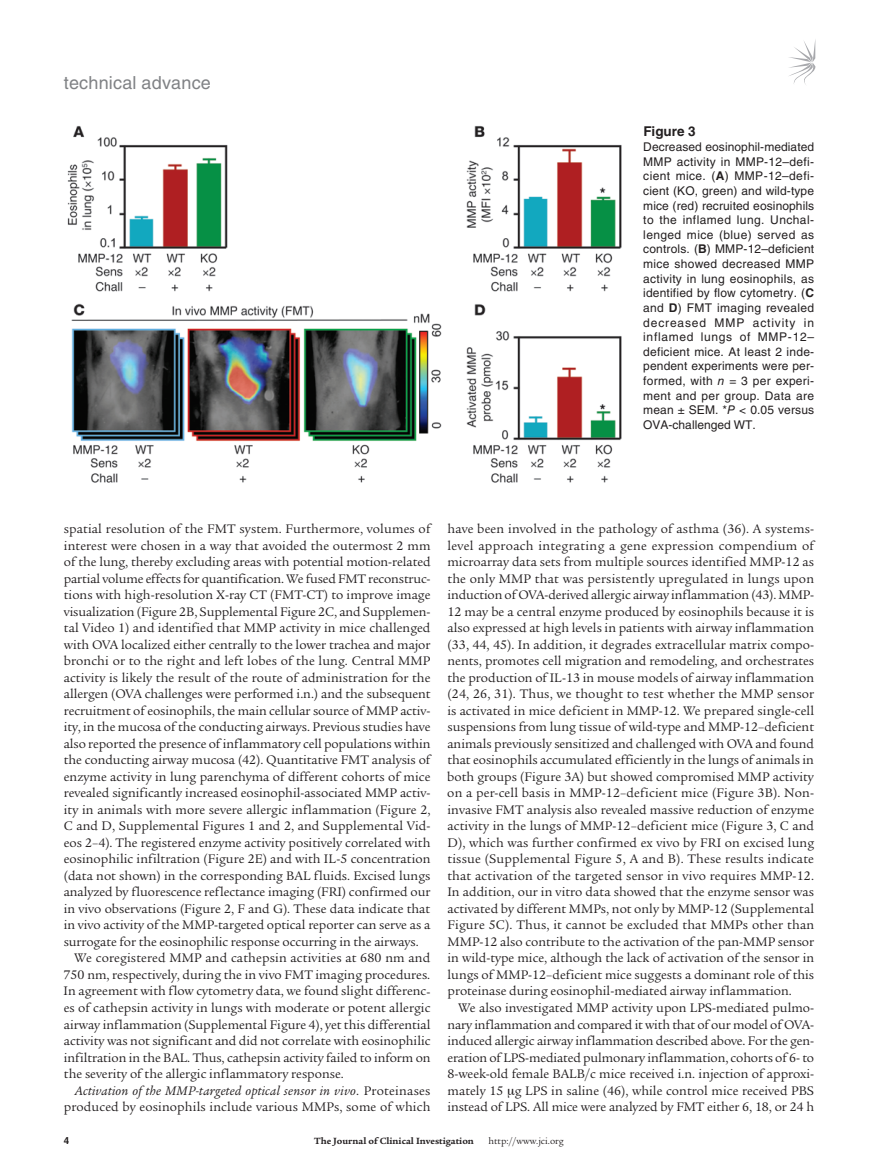
<style>
.page{position:relative;width:878px;height:1174px;background:#fff}
.page>*{position:absolute;margin:0;border:0;box-sizing:border-box;transform-origin:0 0}
.t1{font:18px "Helvetica LT Std";letter-spacing:.01em;color:#808285}
.t2{font:13.5px/16.5px "Legacy Serif Std";color:#231f20;text-align:justify}
.t3{font:italic 13.5px "Legacy Serif Std";letter-spacing:.015em;color:#231f20}
.t4{font:700 13.5px "Helvetica LT Std";color:#231f20}
.t5{font:12px/14.5px "Helvetica LT Std";letter-spacing:.01em;color:#231f20;text-align:justify}
.t6{font:700 9.75px "Legacy Serif Std";color:#231f20}
.t7{font:9.75px "Legacy Serif Std";color:#231f20}
.s1{font-weight:700}
.s2{font-style:italic}
.s3{font-style:normal}
</style>
<div class="page">
<svg style="left:789px;top:41px;width:26px;height:44px"></svg>
<img style="left:67px;top:126px;width:555px;height:357px">
<h1 class="t1" style="left:64px;top:72px;width:149px">technical advance</h1>
<p class="t4" style="left:643px;top:123px;width:53px">Figure 3</p>
<p class="t5" style="left:643px;top:139px;width:172px">Decreased eosinophil-mediated MMP activity in MMP-12–defi&shy;cient mice. (<span class="s1">A</span>) MMP-12–defi&shy;cient (KO, green) and wild-type mice (red) recruited eosinophils to the inflamed lung. Unchal&shy;lenged mice (blue) served as controls. (<span class="s1">B</span>) MMP-12–deficient mice showed decreased MMP activity in lung eosinophils, as identified by flow cytometry. (<span class="s1">C </span>and <span class="s1">D</span>) FMT imaging revealed decreased MMP activity in inflamed lungs of MMP-12– deficient mice. At least 2 inde&shy;pendent experiments were per&shy;formed, with <span class="s2">n</span> = 3 per experi&shy;ment and per group. Data are mean ± SEM. *<span class="s2">P</span> &lt; 0.05 versus OVA-challenged WT.</p>
<p class="t2" style="left:64px;top:521px;width:368px">spatial resolution of the FMT system. Furthermore, volumes of</p>
<p class="t2" style="left:64px;top:537px;width:368px">interest were chosen in a way that avoided the outermost 2 mm</p>
<p class="t2" style="left:64px;top:554px;width:368px">of the lung, thereby excluding areas with potential motion-related</p>
<p class="t2" style="left:64px;top:570px;width:368px">partial volume effects for quantification. We fused FMT reconstruc-</p>
<p class="t2" style="left:64px;top:587px;width:368px">tions with high-resolution X-ray CT (FMT-CT) to improve image</p>
<p class="t2" style="left:64px;top:603px;width:368px">visualization (Figure 2B, Supplemental Figure 2C, and Supplemen-</p>
<p class="t2" style="left:64px;top:620px;width:368px">tal Video 1) and identified that MMP activity in mice challenged</p>
<p class="t2" style="left:64px;top:636px;width:368px">with OVA localized either centrally to the lower trachea and major</p>
<p class="t2" style="left:64px;top:653px;width:368px">bronchi or to the right and left lobes of the lung. Central MMP</p>
<p class="t2" style="left:64px;top:669px;width:368px">activity is likely the result of the route of administration for the</p>
<p class="t2" style="left:64px;top:686px;width:368px">allergen (OVA challenges were performed i.n.) and the subsequent</p>
<p class="t2" style="left:64px;top:702px;width:368px">recruitment of eosinophils, the main cellular source of MMP activ-</p>
<p class="t2" style="left:64px;top:719px;width:368px">ity, in the mucosa of the conducting airways. Previous studies have</p>
<p class="t2" style="left:64px;top:735px;width:368px">also reported the presence of inflammatory cell populations within</p>
<p class="t2" style="left:64px;top:752px;width:368px">the conducting airway mucosa (42). Quantitative FMT analysis of</p>
<p class="t2" style="left:64px;top:768px;width:368px">enzyme activity in lung parenchyma of different cohorts of mice</p>
<p class="t2" style="left:64px;top:785px;width:368px">revealed significantly increased eosinophil-associated MMP activ-</p>
<p class="t2" style="left:64px;top:801px;width:368px">ity in animals with more severe allergic inflammation (Figure 2,</p>
<p class="t2" style="left:64px;top:818px;width:368px">C and D, Supplemental Figures 1 and 2, and Supplemental Vid-</p>
<p class="t2" style="left:64px;top:834px;width:368px">eos 2–4). The registered enzyme activity positively correlated with</p>
<p class="t2" style="left:64px;top:851px;width:368px">eosinophilic infiltration (Figure 2E) and with IL-5 concentration</p>
<p class="t2" style="left:64px;top:867px;width:368px">(data not shown) in the corresponding BAL fluids. Excised lungs</p>
<p class="t2" style="left:64px;top:884px;width:368px">analyzed by fluorescence reflectance imaging (FRI) confirmed our</p>
<p class="t2" style="left:64px;top:900px;width:368px">in vivo observations (Figure 2, F and G). These data indicate that</p>
<p class="t2" style="left:64px;top:917px;width:368px">in vivo activity of the MMP-targeted optical reporter can serve as a</p>
<p class="t2" style="left:64px;top:933px;width:356px">surrogate for the eosinophilic response occurring in the airways.</p>
<p class="t2" style="left:74px;top:950px;width:357px">We coregistered MMP and cathepsin activities at 680 nm and</p>
<p class="t2" style="left:64px;top:966px;width:368px">750 nm, respectively, during the in vivo FMT imaging procedures.</p>
<p class="t2" style="left:64px;top:983px;width:368px">In agreement with flow cytometry data, we found slight differenc-</p>
<p class="t2" style="left:64px;top:999px;width:368px">es of cathepsin activity in lungs with moderate or potent allergic</p>
<p class="t2" style="left:64px;top:1016px;width:368px">airway inflammation (Supplemental Figure 4), yet this differential</p>
<p class="t2" style="left:64px;top:1032px;width:368px">activity was not significant and did not correlate with eosinophilic</p>
<p class="t2" style="left:64px;top:1049px;width:368px">infiltration in the BAL. Thus, cathepsin activity failed to inform on</p>
<p class="t2" style="left:64px;top:1065px;width:281px">the severity of the allergic inflammatory response.</p>
<p class="t3" style="left:74px;top:1082px;width:357px">Activation of the MMP-targeted optical sensor in vivo<span class="s3">. Proteinases</span></p>
<p class="t2" style="left:64px;top:1098px;width:368px">produced by eosinophils include various MMPs, some of which</p>
<p class="t2" style="left:447px;top:521px;width:368px">have been involved in the pathology of asthma (36). A systems&shy;level approach integrating a gene expression compendium of microarray data sets from multiple sources identified MMP-12 as the only MMP that was persistently upregulated in lungs upon induction of OVA-derived allergic airway inflammation (43). MMP-12 may be a central enzyme produced by eosinophils because it is also expressed at high levels in patients with airway inflammation (33, 44, 45). In addition, it degrades extracellular matrix compo&shy;nents, promotes cell migration and remodeling, and orchestrates the production of IL-13 in mouse models of airway inflammation (24, 26, 31). Thus, we thought to test whether the MMP sensor is activated in mice deficient in MMP-12. We prepared single-cell suspensions from lung tissue of wild-type and MMP-12–deficient animals previously sensitized and challenged with OVA and found that eosinophils accumulated efficiently in the lungs of animals in both groups (Figure 3A) but showed compromised MMP activity on a per-cell basis in MMP-12–deficient mice (Figure 3B). Non&shy;invasive FMT analysis also revealed massive reduction of enzyme activity in the lungs of MMP-12–deficient mice (Figure 3, C and D), which was further confirmed ex vivo by FRI on excised lung tissue (Supplemental Figure 5, A and B). These results indicate that activation of the targeted sensor in vivo requires MMP-12.<br>In addition, our in vitro data showed that the enzyme sensor was activated by different MMPs, not only by MMP-12 (Supplemental Figure 5C). Thus, it cannot be excluded that MMPs other than MMP-12 also contribute to the activation of the pan-MMP sensor in wild-type mice, although the lack of activation of the sensor in lungs of MMP-12–deficient mice suggests a dominant role of this proteinase during eosinophil-mediated airway inflammation.</p>
<p class="t2" style="left:447px;top:999px;width:368px;text-indent:11px">We also investigated MMP activity upon LPS-mediated pulmo&shy;nary inflammation and compared it with that of our model of OVA&shy;induced allergic airway inflammation described above. For the gen&shy;eration of LPS-mediated pulmonary inflammation, cohorts of 6- to 8-week-old female BALB/c mice received i.n. injection of approxi&shy;mately 15 g LPS in saline (46), while control mice received PBS instead of LPS. All mice were analyzed by FMT either 6, 18, or 24 h</p>
<p class="t6" style="left:314px;top:1135px;width:161px">The Journal of Clinical Investigation</p>
<p class="t7" style="left:488px;top:1135px;width:77px">http://www.jci.org</p>
</div>
